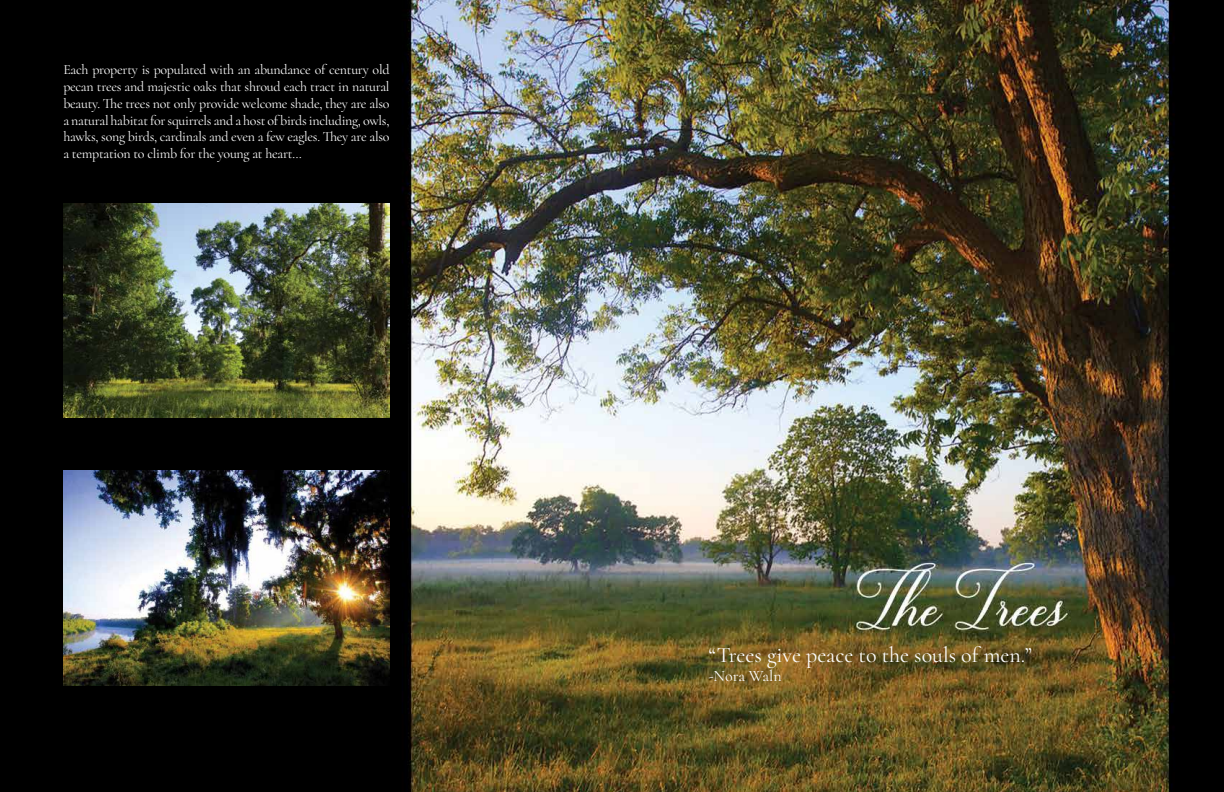
<style>
.page{position:relative;width:1224px;height:792px;background:#fff}
.page>*{position:absolute;margin:0;border:0;box-sizing:border-box;transform-origin:0 0}
.t1{font:22px "Cormorant";color:#fff}
.t2{font:16px "Cormorant";color:#fff}
.t3{font:14px/16.8px "Cormorant";letter-spacing:-.02em;color:#fff;text-align:justify}
</style>
<div class="page">
<img style="left:0;top:0;width:1224px;height:792px">
<img style="left:63px;top:203px;width:327px;height:215px">
<img style="left:63px;top:471px;width:327px;height:214px">
<p class="t3" style="left:63px;top:61px;width:328px">Each property is populated with an abundance of century old pecan trees and majestic oaks that shroud each tract in natural beauty. The trees not only provide welcome shade, they are also a natural habitat for squirrels and a host of birds including, owls, hawks, song birds, cardinals and even a few eagles. They are also a temptation to climb for the young at heart…</p>
<h1 class="t1" style="left:708px;top:641px;width:325px">“Trees give peace to the souls of men.”</h1>
<p class="t2" style="left:708px;top:666px;width:75px">-Nora Waln</p>
</div>
